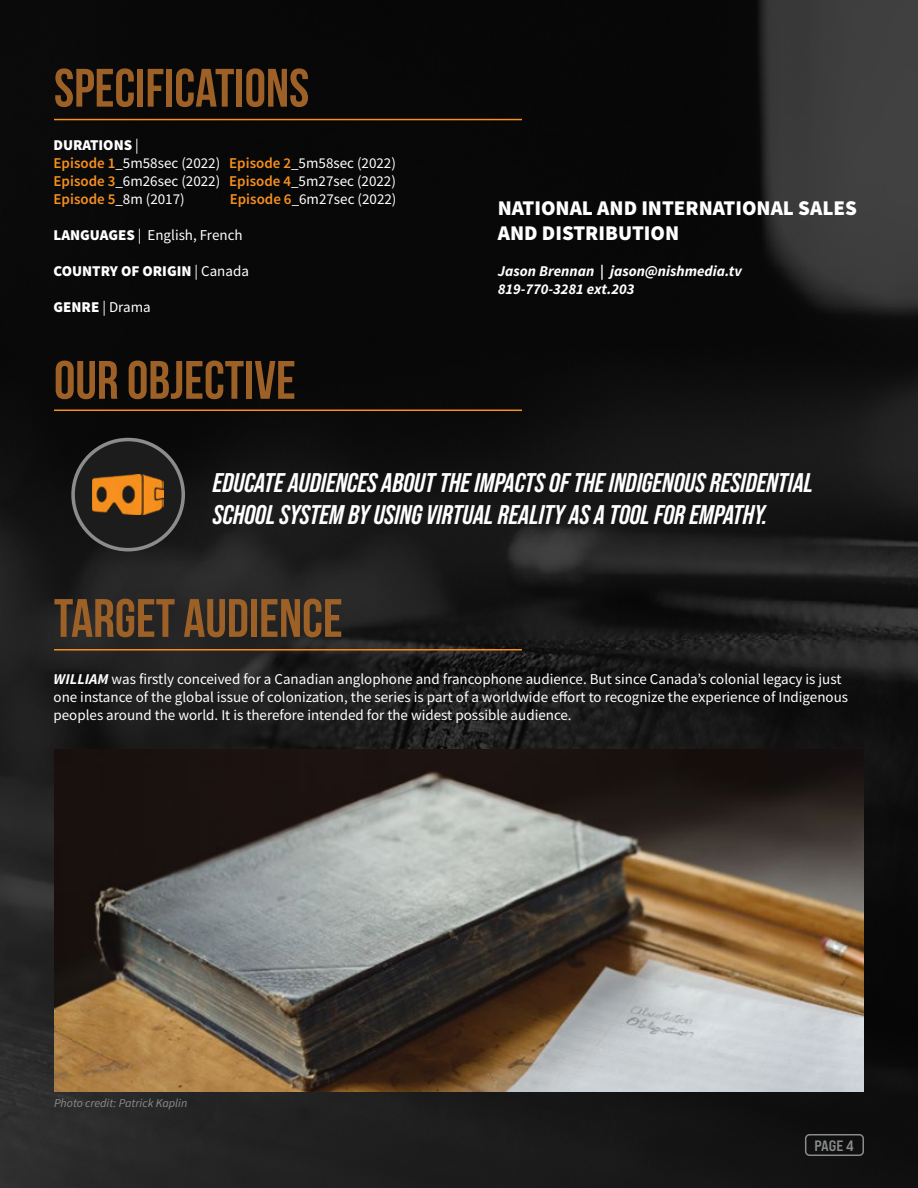
<style>
.page{position:relative;width:918px;height:1188px;background:#fff}
.page>*{position:absolute;margin:0;border:0;box-sizing:border-box;transform-origin:0 0}
.t1{font:700 54px "Bebas Neue";color:#9d6127}
.t2{font:italic 700 27px/32.4px "Bebas Neue Pro";color:#fff}
.t3{font:900 21px/25.2px "Source Sans Pro";color:#fff}
.t4{font:15px/18px "Source Sans Pro";color:#fff}
.t5{font:italic 700 15px/18px "Source Sans Pro";color:#fff}
.t6{font:900 15px "Source Sans Pro";color:#fff}
.t7{font:15px "Bebas Neue Pro Exp Bd";color:#8a8c8e}
.t8{font:italic 12px "Source Sans Pro";color:#8a8c8e}
.s1{font-weight:900}
.s2{font-weight:600;color:#f7901e}
.s3{font-weight:600;color:#f79421}
.s4{font-weight:400}
.s5{font-weight:700;font-style:italic}
</style>
<div class="page">
<img style="left:0;top:0;width:918px;height:1188px">
<hr style="left:54px;top:410px;width:468px;height:1px;background:#f7901e">
<hr style="left:54px;top:119px;width:468px;height:1px;background:#f7901e">
<div style="left:73px;top:440px;width:110px;height:110px;background:#1c1c1c;border-radius:50%"></div>
<div style="left:71px;top:438px;width:114px;height:113px;border:4px solid #8a8c8e;border-radius:50%"></div>
<img style="left:93px;top:475px;width:71px;height:39px">
<hr style="left:54px;top:649px;width:468px;height:2px;background:#f7901e">
<img style="left:54px;top:750px;width:810px;height:342px">
<div style="left:805px;top:1134px;width:59px;height:22px;border:2px solid #8a8c8e;border-radius:4px"></div>
<h1 class="t1" style="left:54px;top:58px;width:257px">SPECIFICATIONS</h1>
<p class="t4" style="left:54px;top:136px;width:344px"><span class="s1">DURATIONS</span> |<br><span class="s2">Episode 1</span>_5m58sec (2022) <span class="s2">Episode 2</span>_5m58sec (2022)<br><span class="s2">Episode 3</span>_6m26sec (2022) <span class="s2">Episode 4</span>_5m27sec (2022)<br><span class="s2">Episode</span> <span class="s3">5</span>_8m (2017)</p>
<p class="t4" style="left:230px;top:190px;width:168px"><span class="s2">Episode 6</span>_6m27sec (2022)</p>
<p class="t4" style="left:54px;top:226px;width:191px"><span class="s1">LANGUAGES</span> | English, French</p>
<p class="t6" style="left:54px;top:261px;width:197px">COUNTRY OF ORIGIN <span class="s4">| Canada</span></p>
<p class="t4" style="left:54px;top:298px;width:99px"><span class="s1">GENRE</span> | Drama</p>
<h1 class="t1" style="left:54px;top:351px;width:243px">OUR OBJECTIVE</h1>
<h3 class="t3" style="left:498px;top:195px;width:361px">NATIONAL AND INTERNATIONAL SALES<br>AND DISTRIBUTION</h3>
<p class="t5" style="left:498px;top:262px;width:246px">Jason Brennan | jason@nishmedia.tv<br>819-770-3281 ext.203</p>
<h2 class="t2" style="left:213px;top:466px;width:602px">EDUCATE AUDIENCES ABOUT THE IMPACTS OF THE INDIGENOUS RESIDENTIAL<br>SCHOOL SYSTEM BY USING VIRTUAL REALITY AS A TOOL FOR EMPATHY.</h2>
<h1 class="t1" style="left:54px;top:589px;width:290px">TARGET AUDIENCE</h1>
<p class="t4" style="left:54px;top:670px;width:796px"><span class="s5">WILLIAM</span> was firstly conceived for a Canadian anglophone and francophone audience. But since Canada’s colonial legacy is just one instance of the global issue of colonization, the series is part of a worldwide effort to recognize the experience of Indigenous peoples around the world. It is therefore intended for the widest possible audience.</p>
<p class="t8" style="left:54px;top:1096px;width:135px">Photo credit: Patrick Kaplin</p>
<p class="t7" style="left:815px;top:1136px;width:41px">PAGE 4</p>
</div>
